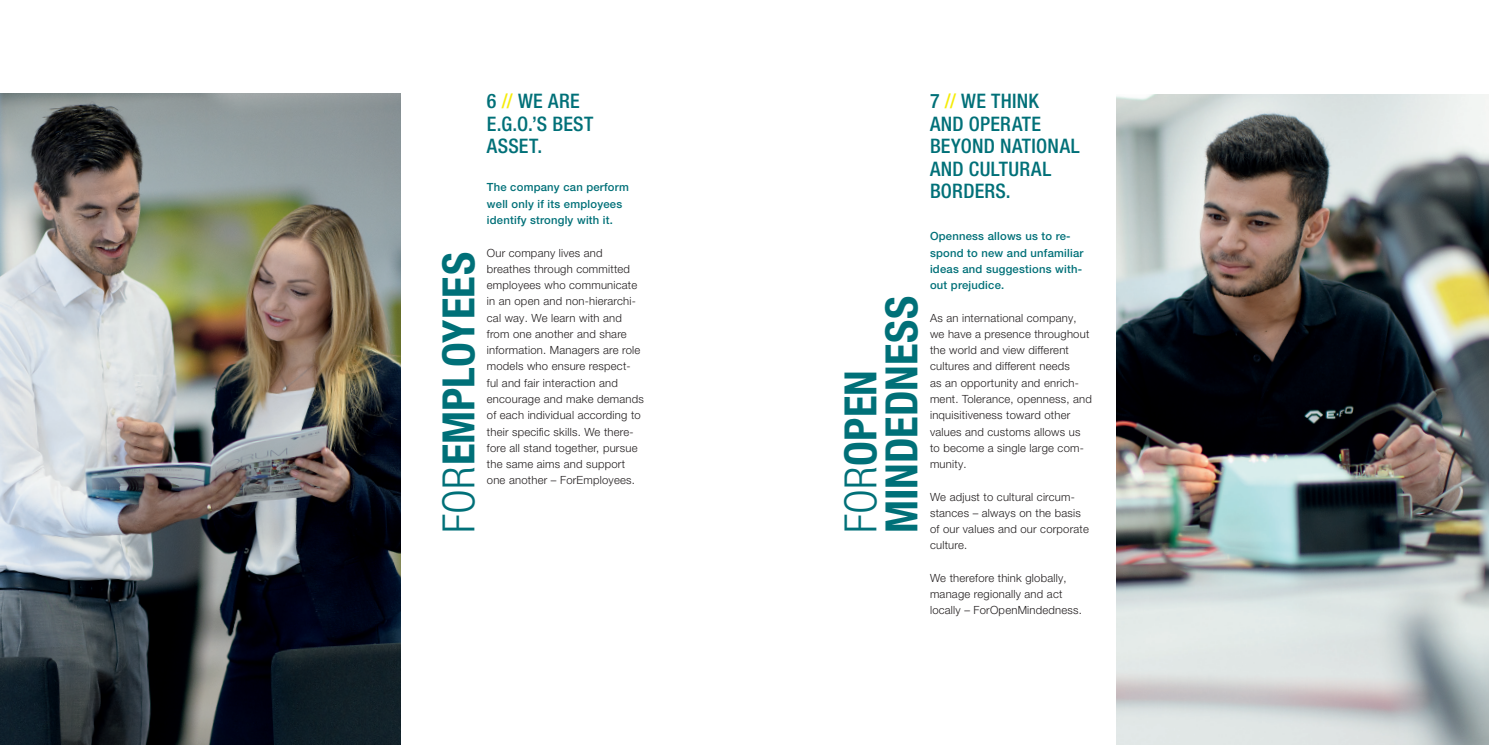
<style>
.page{position:relative;width:1489px;height:745px;background:#fff}
.page>*{position:absolute;margin:0;border:0;box-sizing:border-box;transform-origin:0 0}
.Headline_Introseiten{font:700 condensed 44.62px "Helvetica Neue LT Pro";color:#007078}
.Headline_16_18{font:500 condensed 20px/22.5px "Helvetica Neue LT Pro";letter-spacing:.015em;color:#007078}
.Copy{font:300 11.25px/16.2px "Helvetica Neue LT Pro";letter-spacing:.02em;color:#231f20}
.Copy-2{font:500 11.25px/16.2px "Helvetica Neue LT Pro";letter-spacing:.02em;color:#007078}
.s1{font-weight:300}
.s2{color:#f5ec09}
</style>
<div class="page">
<img style="left:0;top:94px;width:400px;height:650px">
<img style="left:1116px;top:94px;width:372px;height:650px">
<p class="Headline_Introseiten" style="left:432px;top:533px;width:282px;rotate:-90deg"><span class="s1">FOR</span>EMPLOYEES</p>
<p class="Headline_16_18" style="left:487px;top:90px;width:108px">6 <span class="s2">//</span> WE ARE<br>E.G.O.’S BEST<br>ASSET.</p>
<p class="Copy-2" style="left:487px;top:179px;width:143px">The company can perform well only if its employees identify strongly with it.</p>
<p class="Copy" style="left:487px;top:244px;width:158px">Our company lives and breathes through committed employees who communicate in an open and non-hierarchi&shy;cal way. We learn with and from one another and share information. Managers are role models who ensure respect&shy;ful and fair interaction and encourage and make demands of each individual according to their specific skills. We there&shy;fore all stand together, pursue the same aims and support one another – ForEmployees.</p>
<p class="Headline_Introseiten" style="left:833px;top:533px;width:164px;rotate:-90deg"><span class="s1">FOR</span>OPEN</p>
<p class="Headline_Introseiten" style="left:875px;top:533px;width:238px;rotate:-90deg">MINDEDNESS</p>
<p class="Headline_16_18" style="left:930px;top:90px;width:151px">7 <span class="s2">//</span> WE THINK<br>AND OPERATE<br>BEYOND NATIONAL<br>AND CULTURAL<br>BORDERS.</p>
<p class="Copy-2" style="left:930px;top:228px;width:155px">Openness allows us to re&shy;spond to new and unfamiliar ideas and suggestions with&shy;out prejudice.</p>
<p class="Copy" style="left:930px;top:309px;width:163px">As an international company, we have a presence throughout the world and view different cultures and different needs<br>as an opportunity and enrich&shy;ment. Tolerance, openness, and inquisitiveness toward other values and customs allows us to become a single large com&shy;munity.</p>
<p class="Copy" style="left:930px;top:488px;width:160px">We adjust to cultural circum&shy;stances – always on the basis of our values and our corporate culture.</p>
<p class="Copy" style="left:930px;top:569px;width:153px">We therefore think globally, manage regionally and act locally – ForOpenMindedness.</p>
</div>
